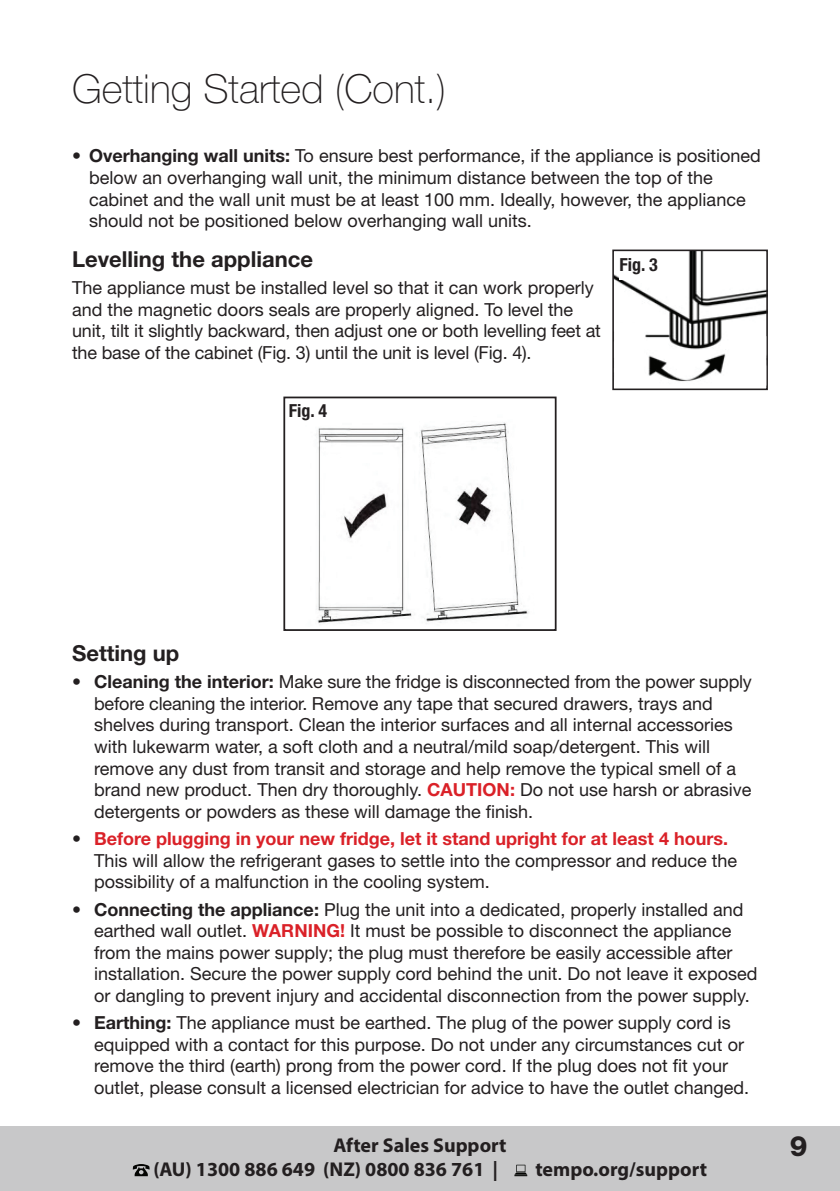
<style>
.page{position:relative;width:840px;height:1191px;background:#fff}
.page>*{position:absolute;margin:0;border:0;box-sizing:border-box;transform-origin:0 0}
.t1{font:100 40px "Helvetica Neue";color:#231f20}
.t2{font:800 28px "Helvetica Neue";color:#231f20}
.t3{font:700 22px "Helvetica Neue";color:#231f20}
.t4{font:700 20px/24px "Myriad Pro";color:#231f20}
.t5{font:18px/21.6px "Helvetica Neue";color:#231f20}
.t6{font:700 condensed 18px "Helvetica Neue";color:#231f20}
.s1{font-weight:700}
.s2{font-weight:700;color:#da2128}
</style>
<div class="page">
<div style="left:0;top:1126px;width:839px;height:65px;background:#c8c8c9"></div>
<svg style="left:133px;top:1164px;width:17px;height:12px"></svg>
<svg style="left:514px;top:1164px;width:13px;height:12px"></svg>
<img style="left:316px;top:422px;width:213px;height:202px">
<div style="left:283px;top:396px;width:273px;height:235px;border:2px solid #231f20"></div>
<div style="left:289px;top:403px;width:52px;height:22px;background:#fff"></div>
<img style="left:615px;top:252px;width:149px;height:130px">
<div style="left:612px;top:249px;width:155px;height:141px;border:2px solid #231f20"></div>
<div style="left:613px;top:323px;width:30px;height:63px;background:#fff;border:2px solid #fff"></div>
<div style="left:728px;top:336px;width:37px;height:49px;background:#fff"></div>
<div style="left:619px;top:257px;width:49px;height:22px;background:#fff"></div>
<h1 class="t1" style="left:72px;top:66px;width:375px">Getting Started (Cont.)</h1>
<p class="t5" style="left:89px;top:145px;width:673px;text-indent:-17px"><span class="s1">• Overhanging wall units:</span> To ensure best performance, if the appliance is positioned below an overhanging wall unit, the minimum distance between the top of the cabinet and the wall unit must be at least 100 mm. Ideally, however, the appliance should not be positioned below overhanging wall units.</p>
<p class="t3" style="left:72px;top:245px;width:242px">Levelling the appliance</p>
<p class="t5" style="left:72px;top:276px;width:530px">The appliance must be installed level so that it can work properly and the magnetic doors seals are properly aligned. To level the unit, tilt it slightly backward, then adjust one or both levelling feet at the base of the cabinet (Fig. 3) until the unit is level (Fig. 4).</p>
<p class="t6" style="left:289px;top:400px;width:40px">Fig. 4</p>
<p class="t6" style="left:619px;top:253px;width:40px">Fig. 3</p>
<p class="t3" style="left:72px;top:639px;width:109px">Setting up</p>
<p class="t5" style="left:94px;top:670px;width:659px;text-indent:-22px"><span class="s1">• Cleaning the interior:</span> Make sure the fridge is disconnected from the power supply before cleaning the interior. Remove any tape that secured drawers, trays and shelves during transport. Clean the interior surfaces and all internal accessories with lukewarm water, a soft cloth and a neutral/mild soap/detergent. This will remove any dust from transit and storage and help remove the typical smell of a brand new product. Then dry thoroughly. <span class="s2">CAUTION:</span> Do not use harsh or abrasive detergents or powders as these will damage the finish.</p>
<p class="t5" style="left:94px;top:827px;width:644px;text-indent:-22px"><span class="s1">•</span> <span class="s2">Before plugging in your new fridge, let it stand upright for at least 4 hours.<br></span>This will allow the refrigerant gases to settle into the compressor and reduce the possibility of a malfunction in the cooling system.</p>
<p class="t5" style="left:94px;top:898px;width:664px;text-indent:-22px"><span class="s1">• Connecting the appliance:</span> Plug the unit into a dedicated, properly installed and earthed wall outlet. <span class="s2">WARNING!</span> It must be possible to disconnect the appliance from the mains power supply; the plug must therefore be easily accessible after installation. Secure the power supply cord behind the unit. Do not leave it exposed or dangling to prevent injury and accidental disconnection from the power supply.</p>
<p class="t5" style="left:94px;top:1011px;width:656px;text-indent:-22px"><span class="s1">• Earthing:</span> The appliance must be earthed. The plug of the power supply cord is equipped with a contact for this purpose. Do not under any circumstances cut or remove the third (earth) prong from the power cord. If the plug does not fit your outlet, please consult a licensed electrician for advice to have the outlet changed.</p>
<p class="t4" style="left:153px;top:1132px;width:354px;text-indent:180px">After Sales Support (AU) 1300 886 649 (NZ) 0800 836 761 |</p>
<p class="t4" style="left:535px;top:1156px;width:173px">tempo.org/support</p>
<h2 class="t2" style="left:789px;top:1129px;width:19px">9</h2>
</div>
